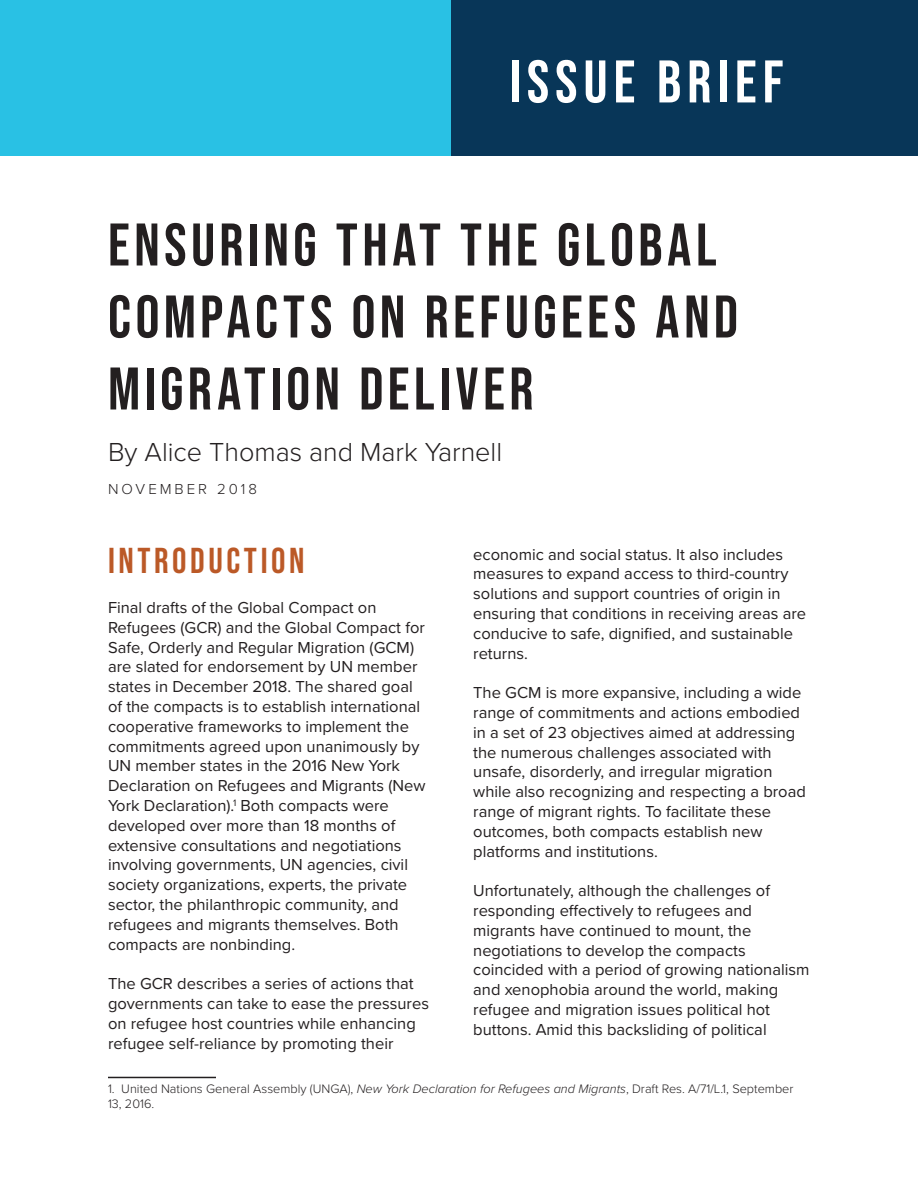
<style>
.page{position:relative;width:918px;height:1188px;background:#fff}
.page>*{position:absolute;margin:0;border:0;box-sizing:border-box;transform-origin:0 0}
.Project_Title{font:60px/72px "Bebas Neue";letter-spacing:.075em;color:#231f20}
.Section_Headers{font:60px "Bebas Neue";letter-spacing:.1em;color:#fff}
.Section_Headers-2{font:36px "Bebas Neue";letter-spacing:.1em;color:#bb5927}
.Subtitle{font:300 27px "Proxima Nova";color:#231f20}
.t1{font:16.5px/19.8px "Proxima Nova";color:#231f20}
.Header_-_Align_Left{font:300 15px "Proxima Nova";letter-spacing:.2em;color:#231f20}
.Footnote{font:300 12.75px/15.3px "Proxima Nova";color:#231f20}
.s1{font-style:italic}
</style>
<div class="page">
<hr style="left:108px;top:1077px;width:108px;height:1px;background:#231f20">
<div style="left:0;top:0;width:451px;height:156px;background:#29c1e4"></div>
<div style="left:451px;top:0;width:467px;height:156px;background:#083658"></div>
<p class="Section_Headers" style="left:509px;top:48px;width:276px">ISSUE BRIEF</p>
<p class="Project_Title" style="left:108px;top:208px;width:632px">ENSURING THAT THE GLOBAL<br>COMPACTS ON REFUGEES AND<br>MIGRATION DELIVER</p>
<p class="Subtitle" style="left:108px;top:432px;width:396px">By Alice Thomas and Mark Yarnell</p>
<p class="Header_-_Align_Left" style="left:108px;top:478px;width:151px">NOVEMBER 2018</p>
<p class="Section_Headers-2" style="left:108px;top:541px;width:198px">INTRODUCTION</p>
<p class="t1" style="left:108px;top:597px;width:319px">Final drafts of the Global Compact on Refugees (GCR) and the Global Compact for Safe, Orderly and Regular Migration (GCM) are slated for endorsement by UN member states in December 2018. The shared goal of the compacts is to establish international cooperative frameworks to implement the commitments agreed upon unanimously by UN member states in the 2016 New York Declaration on Refugees and Migrants (New York Declaration).<sup>1</sup> Both compacts were developed over more than 18 months of extensive consultations and negotiations involving governments, UN agencies, civil society organizations, experts, the private sector, the philanthropic community, and refugees and migrants themselves. Both compacts are nonbinding.</p>
<p class="t1" style="left:108px;top:973px;width:323px">The GCR describes a series of actions that governments can take to ease the pressures on refugee host countries while enhancing refugee self-reliance by promoting their</p>
<p class="Footnote" style="left:108px;top:1080px;width:687px">1. United Nations General Assembly (UNGA), <span class="s1">New York Declaration for Refugees and Migrants</span>, Draft Res. A/71/L.1, September<br>13, 2016.</p>
<p class="t1" style="left:473px;top:543px;width:334px">economic and social status. It also includes measures to expand access to third-country solutions and support countries of origin in ensuring that conditions in receiving areas are conducive to safe, dignified, and sustainable returns.</p>
<p class="t1" style="left:473px;top:682px;width:334px">The GCM is more expansive, including a wide range of commitments and actions embodied in a set of 23 objectives aimed at addressing the numerous challenges associated with unsafe, disorderly, and irregular migration while also recognizing and respecting a broad range of migrant rights. To facilitate these outcomes, both compacts establish new platforms and institutions.</p>
<p class="t1" style="left:473px;top:880px;width:338px">Unfortunately, although the challenges of responding effectively to refugees and migrants have continued to mount, the negotiations to develop the compacts coincided with a period of growing nationalism and xenophobia around the world, making refugee and migration issues political hot buttons. Amid this backsliding of political</p>
</div>
